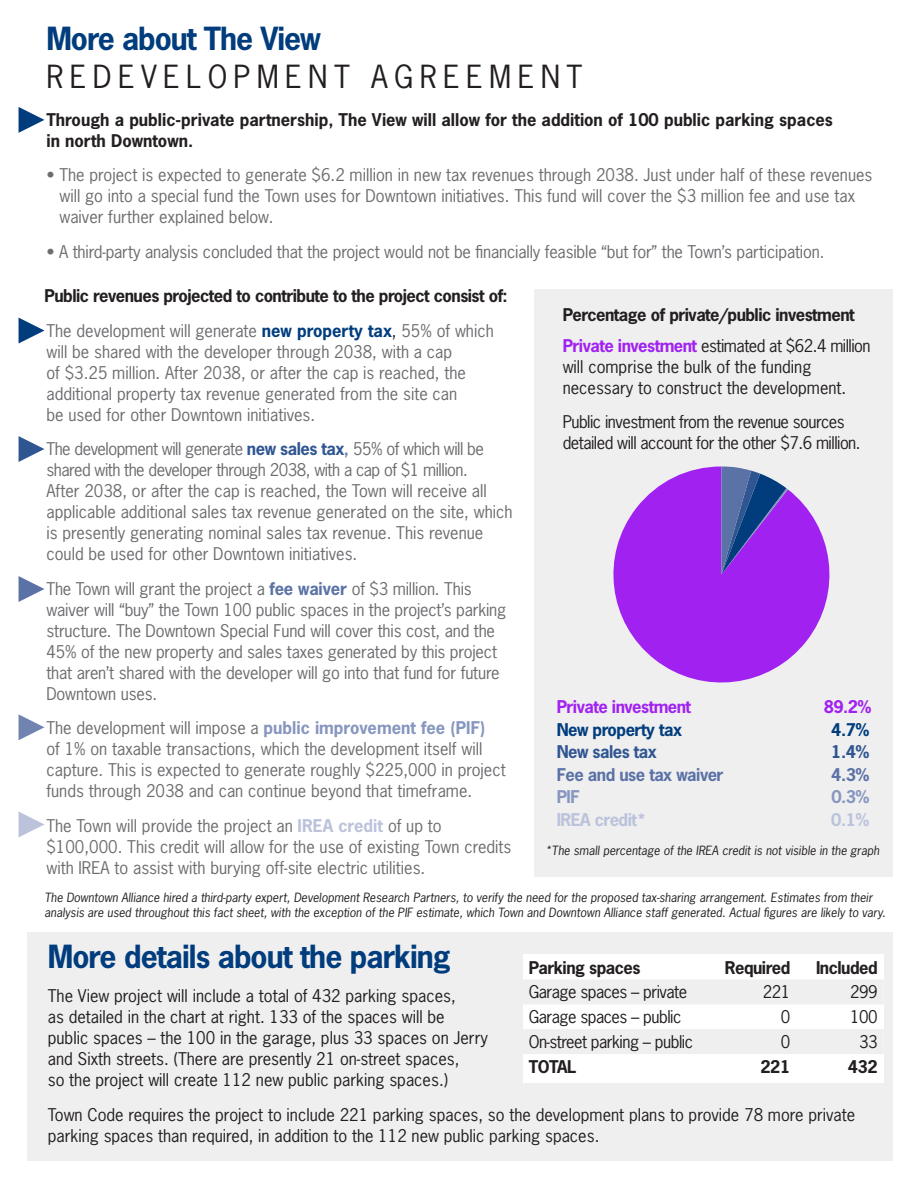
<style>
.page{position:relative;width:918px;height:1188px;background:#fff}
.page>*{position:absolute;margin:0;border:0;box-sizing:border-box;transform-origin:0 0}
.Body_copy{font:700 30px "News Gothic Std";letter-spacing:-.03em;color:#013d7d}
.Body_copy-2{font:30px "News Gothic Std";letter-spacing:.21em;color:#231f20}
.Body_copy-3{font:16.5px/21px "News Gothic Std";color:#6c6d70}
.Body_copy-4{font:16.5px/21px "News Gothic Std";color:#231f20}
.Body_copy-5{font:16.5px/21px "News Gothic Std";letter-spacing:-.03em;color:#231f20}
.Body_copy-6{font:700 16.5px "News Gothic Std";letter-spacing:-.03em;color:#231f20}
.Body_copy-7{font:700 16.5px/21px "News Gothic Std";color:#231f20}
.Body_copy-8{font:700 16.5px "News Gothic Std";letter-spacing:-.03em;color:#a121f0}
.Body_copy-9{font:700 16.5px "News Gothic Std";letter-spacing:-.03em;color:#5b72a6}
.Body_copy-10{font:700 16.5px "News Gothic Std";letter-spacing:-.03em;color:#013d7d}
.Body_copy-11{font:700 16.5px "News Gothic Std";letter-spacing:-.03em;color:#305691}
.Body_copy-12{font:700 16.5px "News Gothic Std";letter-spacing:-.03em;color:#bbc2db}
.Body_copy-13{font:700 16.5px "News Gothic Std";color:#8696bf}
.t1{font:italic 12px/14.4px "News Gothic Std";color:#231f20}
.s1{font-weight:700;color:#013d7d}
.s2{color:#231f20}
.s3{font-weight:700;color:#305691}
.s4{font-weight:700;color:#7183b1}
.s5{font-weight:700;color:#5b72a6}
.s6{font-weight:700;color:#8696bf}
.s7{font-weight:700;color:#bbc2db}
.s8{font-weight:700;color:#a121f0}
</style>
<div class="page">
<div style="left:27px;top:932px;width:866px;height:229px;background:#efeff0"></div>
<div style="left:535px;top:289px;width:358px;height:588px;background:#efeff0"></div>
<svg style="left:19px;top:318px;width:25px;height:26px"></svg>
<svg style="left:19px;top:436px;width:25px;height:26px"></svg>
<svg style="left:19px;top:576px;width:25px;height:26px"></svg>
<svg style="left:19px;top:714px;width:25px;height:26px"></svg>
<svg style="left:19px;top:107px;width:25px;height:26px"></svg>
<div style="left:523px;top:955px;width:360px;height:128px;background:#fff"></div>
<svg style="left:523px;top:980px;width:361px;height:74px"></svg>
<svg style="left:19px;top:812px;width:25px;height:25px"></svg>
<svg style="left:613px;top:467px;width:217px;height:216px;fill:#a121f0"></svg>
<svg style="left:721px;top:467px;width:67px;height:107px;background:#6a4ebe"></svg>
<p class="Body_copy" style="left:46px;top:19px;width:276px">More about The View</p>
<p class="Body_copy-2" style="left:46px;top:57px;width:538px">REDEVELOPMENT AGREEMENT</p>
<p class="Body_copy-7" style="left:46px;top:109px;width:788px">Through a public-private partnership, The View will allow for the addition of 100 public parking spaces in north Downtown.</p>
<p class="Body_copy-3" style="left:59px;top:164px;width:815px;text-indent:-13px">• The project is expected to generate $6.2 million in new tax revenues through 2038. Just under half of these revenues will go into a special fund the Town uses for Downtown initiatives. This fund will cover the $3 million fee and use tax waiver further explained below.</p>
<p class="Body_copy-3" style="left:46px;top:241px;width:780px">• A third-party analysis concluded that the project would not be financially feasible “but for” the Town’s participation.</p>
<p class="Body_copy-6" style="left:44px;top:285px;width:465px">Public revenues projected to contribute to the project consist of:</p>
<p class="Body_copy-3" style="left:46px;top:320px;width:449px">The development will generate <span class="s1">new property tax</span><span class="s2">,</span> 55% of which will be shared with the developer through 2038, with a cap<br>of $3.25 million. After 2038, or after the cap is reached, the additional property tax revenue generated from the site can<br>be used for other Downtown initiatives.</p>
<p class="Body_copy-3" style="left:46px;top:438px;width:468px">The development will generate <span class="s3">new sales tax</span><span class="s4">,</span> 55% of which will be shared with the developer through 2038, with a cap of $1 million.<br>After 2038, or after the cap is reached, the Town will receive all applicable additional sales tax revenue generated on the site, which is presently generating nominal sales tax revenue. This revenue could be used for other Downtown initiatives.</p>
<p class="Body_copy-3" style="left:46px;top:578px;width:461px">The Town will grant the project a <span class="s5">fee waiver</span> of $3 million. This waiver will “buy” the Town 100 public spaces in the project’s parking structure. The Downtown Special Fund will cover this cost, and the 45% of the new property and sales taxes generated by this project that aren’t shared with the developer will go into that fund for future Downtown uses.</p>
<p class="Body_copy-3" style="left:46px;top:717px;width:461px">The development will impose a <span class="s6">public improvement fee (PIF)<br></span>of 1% on taxable transactions, which the development itself will capture. This is expected to generate roughly $225,000 in project funds through 2038 and can continue beyond that timeframe.</p>
<p class="Body_copy-3" style="left:46px;top:815px;width:467px">The Town will provide the project an <span class="s7">IREA credit</span> of up to $100,000. This credit will allow for the use of existing Town credits with IREA to assist with burying off-site electric utilities.</p>
<p class="Body_copy-6" style="left:563px;top:304px;width:294px">Percentage of private/public investment</p>
<p class="Body_copy-4" style="left:563px;top:335px;width:310px"><span class="s8">Private investment</span> estimated at $62.4 million will comprise the bulk of the funding necessary to construct the development.</p>
<p class="Body_copy-5" style="left:563px;top:411px;width:300px">Public investment from the revenue sources detailed will account for the other $7.6 million.</p>
<p class="Body_copy-8" style="left:557px;top:696px;width:136px">Private investment</p>
<p class="Body_copy-8" style="left:824px;top:696px;width:49px">89.2%</p>
<p class="Body_copy-10" style="left:557px;top:719px;width:127px">New property tax</p>
<p class="Body_copy-10" style="left:831px;top:719px;width:40px">4.7%</p>
<p class="Body_copy-11" style="left:557px;top:741px;width:102px">New sales tax</p>
<p class="Body_copy-11" style="left:831px;top:741px;width:40px">1.4%</p>
<p class="Body_copy-9" style="left:557px;top:764px;width:168px">Fee and use tax waiver</p>
<p class="Body_copy-9" style="left:831px;top:764px;width:40px">4.3%</p>
<p class="Body_copy-13" style="left:557px;top:786px;width:25px">PIF</p>
<p class="Body_copy-13" style="left:831px;top:786px;width:40px">0.3%</p>
<p class="Body_copy-12" style="left:557px;top:809px;width:92px">IREA credit*</p>
<p class="Body_copy-12" style="left:831px;top:809px;width:40px">0.1%</p>
<p class="t1" style="left:545px;top:843px;width:336px">*The small percentage of the IREA credit is not visible in the graph</p>
<p class="t1" style="left:44px;top:891px;width:843px">The Downtown Alliance hired a third-party expert, Development Research Partners, to verify the need for the proposed tax-sharing arrangement. Estimates from their analysis are used throughout this fact sheet, with the exception of the PIF estimate, which Town and Downtown Alliance staff generated. Actual figures are likely to vary.</p>
<p class="Body_copy" style="left:48px;top:937px;width:405px">More details about the parking</p>
<p class="Body_copy-4" style="left:48px;top:986px;width:442px">The View project will include a total of 432 parking spaces,<br>as detailed in the chart at right. 133 of the spaces will be public spaces – the 100 in the garage, plus 33 spaces on Jerry and Sixth streets. (There are presently 21 on-street spaces,<br>so the project will create 112 new public parking spaces.)</p>
<p class="Body_copy-4" style="left:48px;top:1104px;width:809px">Town Code requires the project to include 221 parking spaces, so the development plans to provide 78 more private parking spaces than required, in addition to the 112 new public parking spaces.</p>
<p class="Body_copy-6" style="left:529px;top:956px;width:113px">Parking spaces</p>
<p class="Body_copy-6" style="left:725px;top:956px;width:67px">Required</p>
<p class="Body_copy-6" style="left:816px;top:956px;width:63px">Included</p>
<p class="Body_copy-5" style="left:529px;top:982px;width:160px">Garage spaces – private</p>
<p class="Body_copy-4" style="left:763px;top:982px;width:29px">221</p>
<p class="Body_copy-4" style="left:850px;top:982px;width:29px">299</p>
<p class="Body_copy-5" style="left:529px;top:1006px;width:154px">Garage spaces – public</p>
<p class="Body_copy-4" style="left:781px;top:1006px;width:11px">0</p>
<p class="Body_copy-4" style="left:850px;top:1006px;width:29px">100</p>
<p class="Body_copy-5" style="left:529px;top:1031px;width:166px">On-street parking – public</p>
<p class="Body_copy-4" style="left:781px;top:1031px;width:11px">0</p>
<p class="Body_copy-4" style="left:859px;top:1031px;width:20px">33</p>
<p class="Body_copy-6" style="left:529px;top:1056px;width:49px">TOTAL</p>
<p class="Body_copy-6" style="left:761px;top:1056px;width:31px">221</p>
<p class="Body_copy-6" style="left:848px;top:1056px;width:31px">432</p>
</div>
